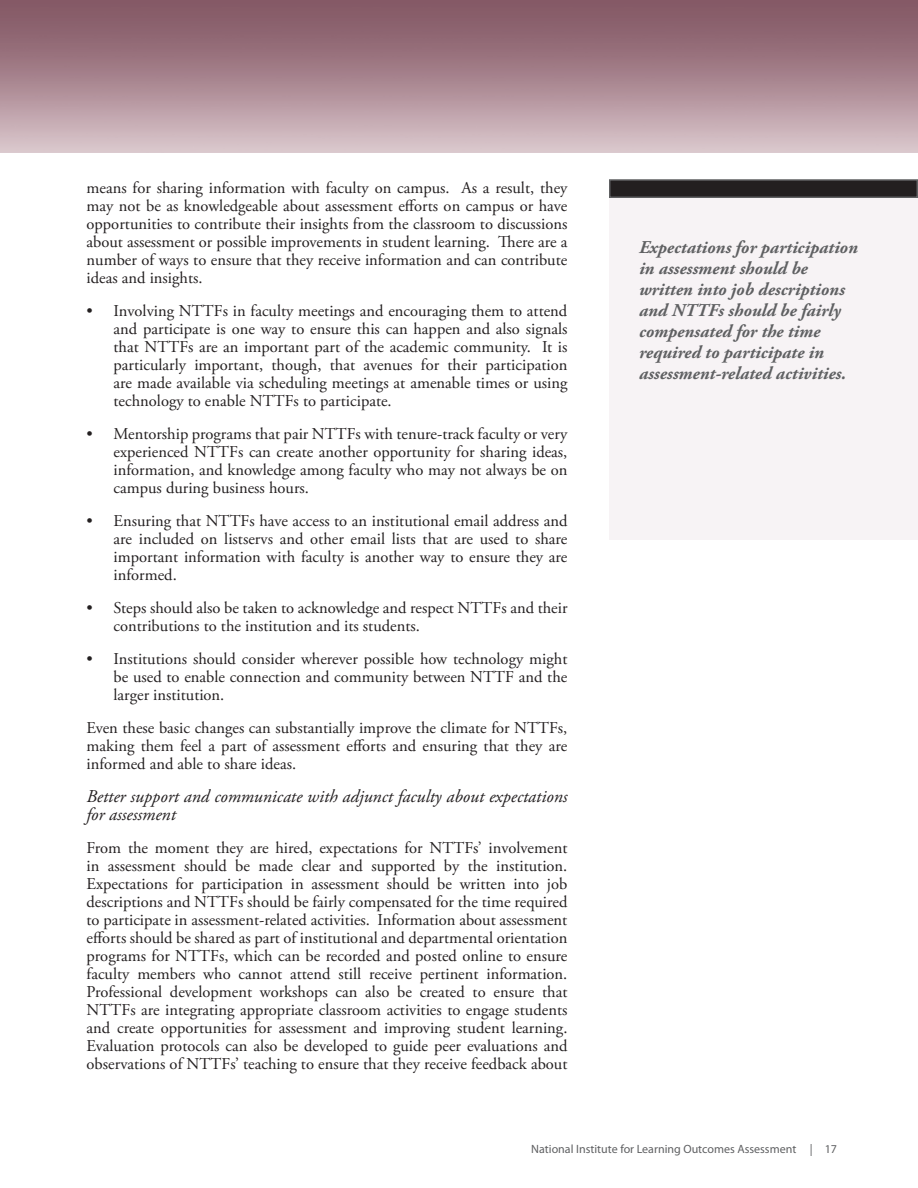
<style>
.page{position:relative;width:918px;height:1188px;background:#fff}
.page>*{position:absolute;margin:0;border:0;box-sizing:border-box;transform-origin:0 0}
.quote{font:italic 700 18px/21px "Adobe Garamond Pro";color:#5f6062}
.Paragraph_Sub_Headin{font:italic 18px/18px "Adobe Garamond Pro";color:#231f20}
.Paragraph{font:16.5px/18px "Adobe Garamond Pro";color:#231f20;text-align:justify}
.t1{font:12px "Myriad Pro";color:#5f6062}
</style>
<div class="page">
<img style="left:0;top:0;width:918px;height:153px">
<div style="left:609px;top:198px;width:309px;height:342px;background:#f7f3f5"></div>
<div style="left:610px;top:180px;width:307px;height:17px;background:#231f20"></div>
<div style="left:609px;top:179px;width:309px;height:19px;border:2px solid #5f6062"></div>
<p class="Paragraph" style="left:87px;top:179px;width:482px">means for sharing information with faculty on campus. As a result, they may not be as knowledgeable about assessment efforts on campus or have opportunities to contribute their insights from the classroom to discussions about assessment or possible improvements in student learning. There are a number of ways to ensure that they receive information and can contribute ideas and insights.</p>
<p class="Paragraph" style="left:114px;top:302px;width:455px;text-indent:-27px">• Involving NTTFs in faculty meetings and encouraging them to attend and participate is one way to ensure this can happen and also signals that NTTFs are an important part of the academic community. It is particularly important, though, that avenues for their participation are made available via scheduling meetings at amenable times or using technology to enable NTTFs to participate.</p>
<p class="Paragraph" style="left:114px;top:425px;width:455px;text-indent:-27px">• Mentorship programs that pair NTTFs with tenure-track faculty or very experienced NTTFs can create another opportunity for sharing ideas, information, and knowledge among faculty who may not always be on campus during business hours.</p>
<p class="Paragraph" style="left:114px;top:512px;width:455px;text-indent:-27px">• Ensuring that NTTFs have access to an institutional email address and are included on listservs and other email lists that are used to share important information with faculty is another way to ensure they are informed.</p>
<p class="Paragraph" style="left:114px;top:599px;width:455px;text-indent:-27px">• Steps should also be taken to acknowledge and respect NTTFs and their contributions to the institution and its students.</p>
<p class="Paragraph" style="left:114px;top:650px;width:455px;text-indent:-27px">• Institutions should consider wherever possible how technology might be used to enable connection and community between NTTF and the larger institution.</p>
<p class="Paragraph" style="left:87px;top:719px;width:482px">Even these basic changes can substantially improve the climate for NTTFs, making them feel a part of assessment efforts and ensuring that they are informed and able to share ideas.</p>
<p class="Paragraph_Sub_Headin" style="left:87px;top:788px;width:482px">Better support and communicate with adjunct faculty about expectations for assessment</p>
<p class="Paragraph" style="left:87px;top:839px;width:482px">From the moment they are hired, expectations for NTTFs’ involvement in assessment should be made clear and supported by the institution.<br>Expectations for participation in assessment should be written into job descriptions and NTTFs should be fairly compensated for the time required to participate in assessment-related activities. Information about assessment efforts should be shared as part of institutional and departmental orientation programs for NTTFs, which can be recorded and posted online to ensure faculty members who cannot attend still receive pertinent information.<br>Professional development workshops can also be created to ensure that NTTFs are integrating appropriate classroom activities to engage students and create opportunities for assessment and improving student learning.<br>Evaluation protocols can also be developed to guide peer evaluations and observations of NTTFs’ teaching to ensure that they receive feedback about</p>
<p class="quote" style="left:639px;top:238px;width:220px">Expectations for participation in assessment should be written into job descriptions and NTTFs should be fairly compensated for the time required to participate in assessment-related activities.</p>
<p class="t1" style="left:531px;top:1141px;width:307px">National Institute for Learning Outcomes Assessment | 17</p>
</div>
